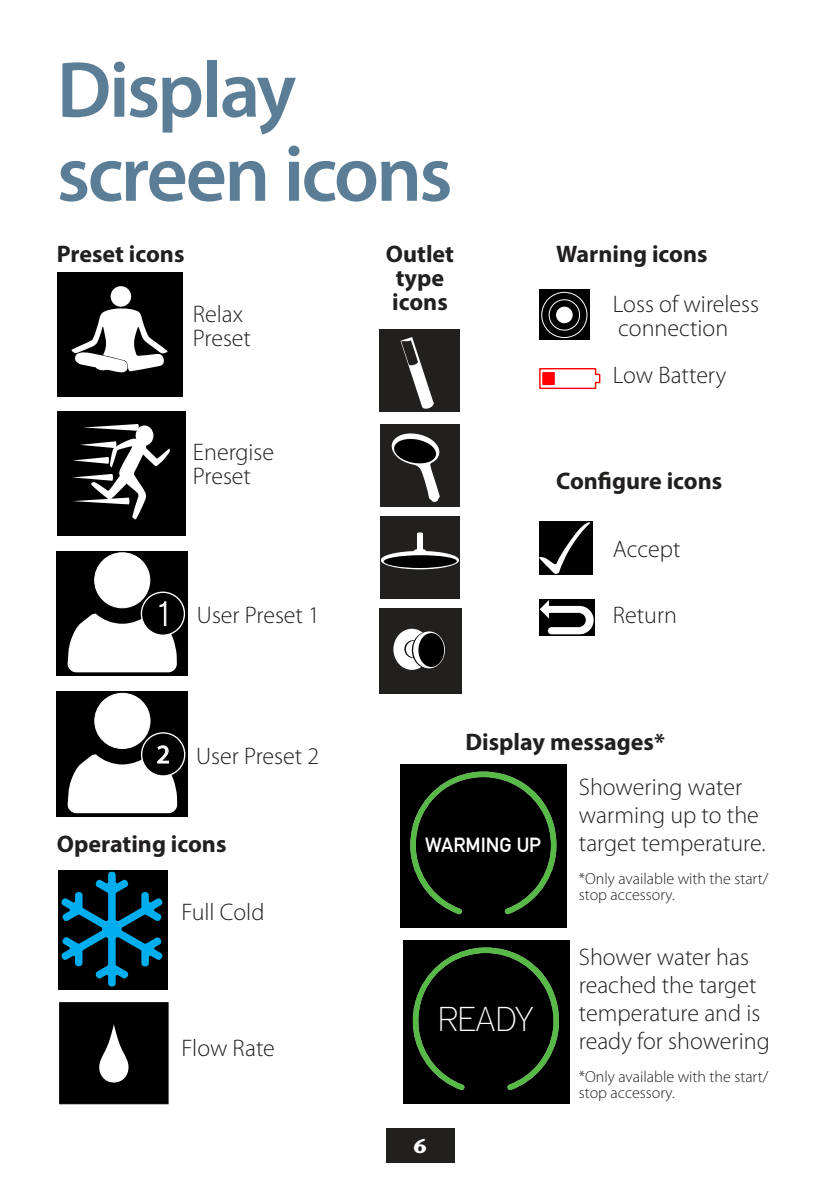
<style>
.page{position:relative;width:840px;height:1191px;background:#fff}
.page>*{position:absolute;margin:0;border:0;box-sizing:border-box;transform-origin:0 0}
.t1{font:600 80px/84px "Myriad Pro";letter-spacing:-.035em;color:#5b7e96}
.t2{font:100 34.4px "District";letter-spacing:-.02em;color:#fff}
.t3{font:100 33.4px "District";color:#fff}
.t4{font:26px "Myriad Pro";color:#fff}
.t5{font:300 24px/28px "Myriad Pro";color:#221f1f}
.t6{font:700 24px/24px "Myriad Pro";color:#221f1f}
.t7{font:20px "DIN Mittelschrift Alternate";color:#fff}
.t8{font:700 20px "Stone Sans Std";color:#fff}
.t9{font:300 16px/16px "Myriad Pro";color:#221f1f}
</style>
<div class="page">
<div style="left:386px;top:1128px;width:68px;height:34px;background:#221f1f"></div>
<div style="left:539px;top:290px;width:50px;height:50px;background:#000"></div>
<svg style="left:541px;top:291px;width:46px;height:47px"></svg>
<svg style="left:539px;top:368px;width:61px;height:22px"></svg>
<div style="left:542px;top:372px;width:12px;height:13px;background:#f00"></div>
<div style="left:57px;top:692px;width:131px;height:125px;background:#000"></div>
<div style="left:95px;top:693px;width:55px;height:55px;background:#fff;border-radius:50%"></div>
<div style="left:94px;top:693px;width:56px;height:56px;border:1px solid #fff;border-radius:50%"></div>
<div style="left:141px;top:732px;width:44px;height:44px;border:1px solid #fff;border-radius:50%"></div>
<svg style="left:67px;top:745px;width:110px;height:68px"></svg>
<div style="left:57px;top:551px;width:131px;height:125px;background:#000"></div>
<div style="left:95px;top:553px;width:55px;height:55px;background:#fff;border-radius:50%"></div>
<div style="left:94px;top:552px;width:56px;height:56px;border:1px solid #fff;border-radius:50%"></div>
<svg style="left:141px;top:592px;width:43px;height:43px"></svg>
<div style="left:141px;top:591px;width:44px;height:45px;border:1px solid #fff;border-radius:50%"></div>
<svg style="left:67px;top:601px;width:110px;height:71px"></svg>
<div style="left:59px;top:1002px;width:109px;height:102px;background:#000;border:1px solid #000"></div>
<svg style="left:99px;top:1024px;width:29px;height:58px"></svg>
<div style="left:58px;top:870px;width:109px;height:119px;background:#000"></div>
<svg style="left:61px;top:871px;width:102px;height:115px"></svg>
<svg style="left:539px;top:599px;width:55px;height:36px"></svg>
<div style="left:539px;top:521px;width:53px;height:54px;background:#000"></div>
<svg style="left:539px;top:522px;width:51px;height:52px"></svg>
<div style="left:58px;top:272px;width:125px;height:125px;background:#000"></div>
<svg style="left:71px;top:308px;width:97px;height:65px"></svg>
<div style="left:111px;top:286px;width:20px;height:21px;background:#fff;border-radius:50%"></div>
<div style="left:57px;top:411px;width:129px;height:125px;background:#000"></div>
<div style="left:135px;top:425px;width:18px;height:21px;background:#fff;border-radius:50%"></div>
<svg style="left:73px;top:438px;width:97px;height:81px"></svg>
<svg style="left:84px;top:424px;width:55px;height:7px"></svg>
<div style="left:403px;top:939px;width:166px;height:164px;background:#000"></div>
<svg style="left:412px;top:947px;width:147px;height:143px"></svg>
<div style="left:439px;top:1006px;width:95px;height:27px;background:#000"></div>
<div style="left:400px;top:764px;width:166px;height:163px;background:#000"></div>
<svg style="left:410px;top:771px;width:146px;height:143px"></svg>
<div style="left:436px;top:831px;width:95px;height:26px;background:#000"></div>
<div style="left:380px;top:424px;width:80px;height:82px;background:#221f1f"></div>
<div style="left:380px;top:329px;width:80px;height:82px;background:#221f1f"></div>
<svg style="left:391px;top:433px;width:49px;height:69px"></svg>
<svg style="left:400px;top:337px;width:34px;height:72px"></svg>
<div style="left:380px;top:517px;width:79px;height:82px;background:#221f1f"></div>
<svg style="left:380px;top:551px;width:79px;height:18px"></svg>
<div style="left:383px;top:555px;width:73px;height:13px;background:#000;border-radius:50%"></div>
<svg style="left:413px;top:549px;width:13px;height:3px"></svg>
<div style="left:417px;top:533px;width:5px;height:18px;background:#fff"></div>
<div style="left:378px;top:608px;width:83px;height:85px;background:#221f1f"></div>
<div style="left:393px;top:629px;width:37px;height:41px;background:#fff;border-radius:50%"></div>
<svg style="left:404px;top:640px;width:17px;height:18px"></svg>
<svg style="left:405px;top:641px;width:16px;height:16px"></svg>
<svg style="left:411px;top:631px;width:32px;height:37px"></svg>
<svg style="left:413px;top:631px;width:31px;height:37px"></svg>
<div style="left:418px;top:633px;width:26px;height:34px;background:#000;border-radius:50%"></div>
<h1 class="t1" style="left:57px;top:55px;width:397px">Display screen icons</h1>
<p class="t6" style="left:57px;top:244px;width:129px">Preset icons</p>
<p class="t5" style="left:193px;top:304px;width:60px;line-height:24px">Relax<br>Preset</p>
<p class="t5" style="left:193px;top:442px;width:83px;line-height:24px">Energise<br>Preset</p>
<h3 class="t3" style="left:158px;top:594px;width:13px">1</h3>
<p class="t5" style="left:197px;top:603px;width:124px">User Preset 1</p>
<p class="t4" style="left:156px;top:744px;width:15px">2</p>
<p class="t5" style="left:196px;top:744px;width:124px">User Preset 2</p>
<p class="t6" style="left:57px;top:834px;width:171px">Operating icons</p>
<p class="t5" style="left:181px;top:899px;width:84px">Full Cold</p>
<p class="t5" style="left:181px;top:1035px;width:95px">Flow Rate</p>
<p class="t6" style="left:385px;top:244px;width:70px">Outlet type icons</p>
<p class="t6" style="left:556px;top:244px;width:153px">Warning icons</p>
<p class="t5" style="left:612px;top:294px;width:148px;line-height:24px">Loss of wireless connection</p>
<p class="t5" style="left:612px;top:363px;width:115px">Low Battery</p>
<p class="t6" style="left:556px;top:471px;width:167px">Configure icons</p>
<p class="t5" style="left:612px;top:537px;width:69px">Accept</p>
<p class="t5" style="left:612px;top:603px;width:66px">Return</p>
<p class="t6" style="left:465px;top:731px;width:201px">Display messages*</p>
<p class="t7" style="left:425px;top:837px;width:117px">WARMING UP</p>
<h2 class="t2" style="left:438px;top:999px;width:97px">READY</h2>
<p class="t8" style="left:413px;top:1134px;width:14px">6</p>
<p class="t5" style="left:578px;top:775px;width:188px">Showering water warming up to the target temperature.</p>
<p class="t9" style="left:578px;top:872px;width:191px">*Only available with the start/ stop accessory.</p>
<p class="t5" style="left:578px;top:945px;width:192px">Shower water has reached the target temperature and is ready for showering</p>
<p class="t9" style="left:578px;top:1070px;width:191px">*Only available with the start/ stop accessory.</p>
</div>
